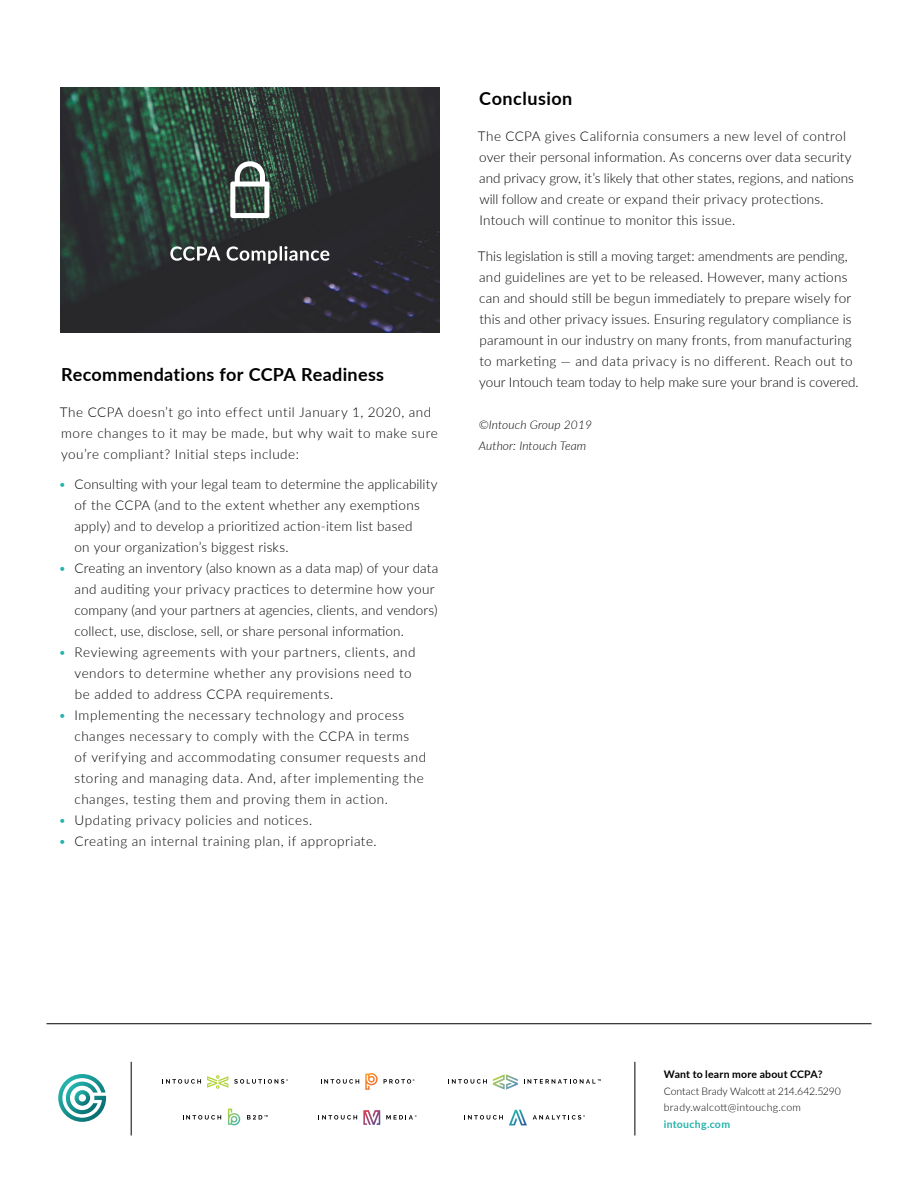
<style>
.page{position:relative;width:918px;height:1188px;background:#fff}
.page>*{position:absolute;margin:0;border:0;box-sizing:border-box;transform-origin:0 0}
.t1{font:700 18px "Lato";letter-spacing:.02em;color:#000}
.t2{font:300 13.5px/21px "Lato";letter-spacing:.02em;color:#000}
.t3{font:300 13.5px/21px "Lato";letter-spacing:.04em;color:#000}
.t4{font:italic 300 12px/21px "Lato";letter-spacing:.01em;color:#000}
.t5{font:300 10.5px/16.5px "Lato";letter-spacing:.01em;color:#000}
.t6{font:700 10.5px "Lato";letter-spacing:.02em;color:#000}
.t7{font:700 10.5px "Lato";letter-spacing:.025em;color:#23b4ac}
.s1{color:#23b4ac}
</style>
<div class="page">
<hr style="left:47px;top:1023px;width:825px;height:1px;background:#000">
<hr style="left:131px;top:1062px;width:1px;height:73px;background:#000">
<hr style="left:635px;top:1062px;width:1px;height:73px;background:#000">
<svg style="left:58px;top:1074px;width:48px;height:48px"></svg>
<svg style="left:207px;top:1075px;width:21px;height:14px"></svg>
<svg style="left:162px;top:1079px;width:39px;height:5px"></svg>
<svg style="left:234px;top:1079px;width:54px;height:5px"></svg>
<svg style="left:183px;top:1115px;width:38px;height:5px"></svg>
<svg style="left:228px;top:1109px;width:12px;height:16px"></svg>
<svg style="left:247px;top:1115px;width:21px;height:5px"></svg>
<svg style="left:493px;top:1074px;width:25px;height:16px"></svg>
<svg style="left:448px;top:1079px;width:39px;height:5px"></svg>
<svg style="left:524px;top:1079px;width:77px;height:5px"></svg>
<svg style="left:321px;top:1079px;width:38px;height:5px"></svg>
<svg style="left:365px;top:1073px;width:13px;height:17px"></svg>
<svg style="left:384px;top:1079px;width:31px;height:5px"></svg>
<svg style="left:322px;top:1115px;width:35px;height:5px"></svg>
<svg style="left:363px;top:1110px;width:17px;height:15px"></svg>
<svg style="left:386px;top:1115px;width:31px;height:5px"></svg>
<svg style="left:509px;top:1110px;width:18px;height:15px"></svg>
<svg style="left:464px;top:1115px;width:39px;height:5px"></svg>
<svg style="left:533px;top:1115px;width:52px;height:5px"></svg>
<img style="left:61px;top:88px;width:378px;height:244px">
<svg style="left:230px;top:161px;width:39px;height:57px"></svg>
<svg style="left:170px;top:246px;width:159px;height:18px"></svg>
<h1 class="t1" style="left:61px;top:361px;width:325px">Recommendations for CCPA Readiness</h1>
<p class="t3" style="left:60px;top:401px;width:380px">The CCPA doesn’t go into effect until January 1, 2020, and more changes to it may be made, but why wait to make sure you’re compliant? Initial steps include:</p>
<p class="t2" style="left:74px;top:473px;width:365px;text-indent:-16px"><span class="s1">•</span> Consulting with your legal team to determine the applicability of the CCPA (and to the extent whether any exemptions apply) and to develop a prioritized action-item list based<br>on your organization’s biggest risks.</p>
<p class="t2" style="left:74px;top:557px;width:365px;text-indent:-16px"><span class="s1">•</span> Creating an inventory (also known as a data map) of your data and auditing your privacy practices to determine how your company (and your partners at agencies, clients, and vendors) collect, use, disclose, sell, or share personal information.</p>
<p class="t3" style="left:75px;top:641px;width:343px;text-indent:-16px"><span class="s1">•</span> Reviewing agreements with your partners, clients, and vendors to determine whether any provisions need to be added to address CCPA requirements.</p>
<p class="t3" style="left:74px;top:704px;width:354px;text-indent:-16px"><span class="s1">•</span> Implementing the necessary technology and process changes necessary to comply with the CCPA in terms<br>of verifying and accommodating consumer requests and storing and managing data. And, after implementing the changes, testing them and proving them in action.</p>
<p class="t3" style="left:58px;top:809px;width:255px"><span class="s1">•</span> Updating privacy policies and notices.</p>
<p class="t2" style="left:58px;top:830px;width:320px"><span class="s1">•</span> Creating an internal training plan, if appropriate.</p>
<h1 class="t1" style="left:479px;top:85px;width:95px">Conclusion</h1>
<p class="t2" style="left:478px;top:125px;width:378px">The CCPA gives California consumers a new level of control over their personal information. As concerns over data security and privacy grow, it’s likely that other states, regions, and nations will follow and create or expand their privacy protections.<br>Intouch will continue to monitor this issue.</p>
<p class="t2" style="left:478px;top:245px;width:382px">This legislation is still a moving target: amendments are pending, and guidelines are yet to be released. However, many actions can and should still be begun immediately to prepare wisely for this and other privacy issues. Ensuring regulatory compliance is paramount in our industry on many fronts, from manufacturing to marketing — and data privacy is no different. Reach out to your Intouch team today to help make sure your brand is covered.</p>
<p class="t4" style="left:479px;top:414px;width:115px">©Intouch Group 2019<br>Author: Intouch Team</p>
<p class="t6" style="left:664px;top:1067px;width:160px">Want to learn more about CCPA?</p>
<p class="t5" style="left:664px;top:1083px;width:179px">Contact Brady Walcott at 214.642.5290 brady.walcott@intouchg.com</p>
<p class="t7" style="left:664px;top:1116px;width:68px">intouchg.com</p>
</div>
